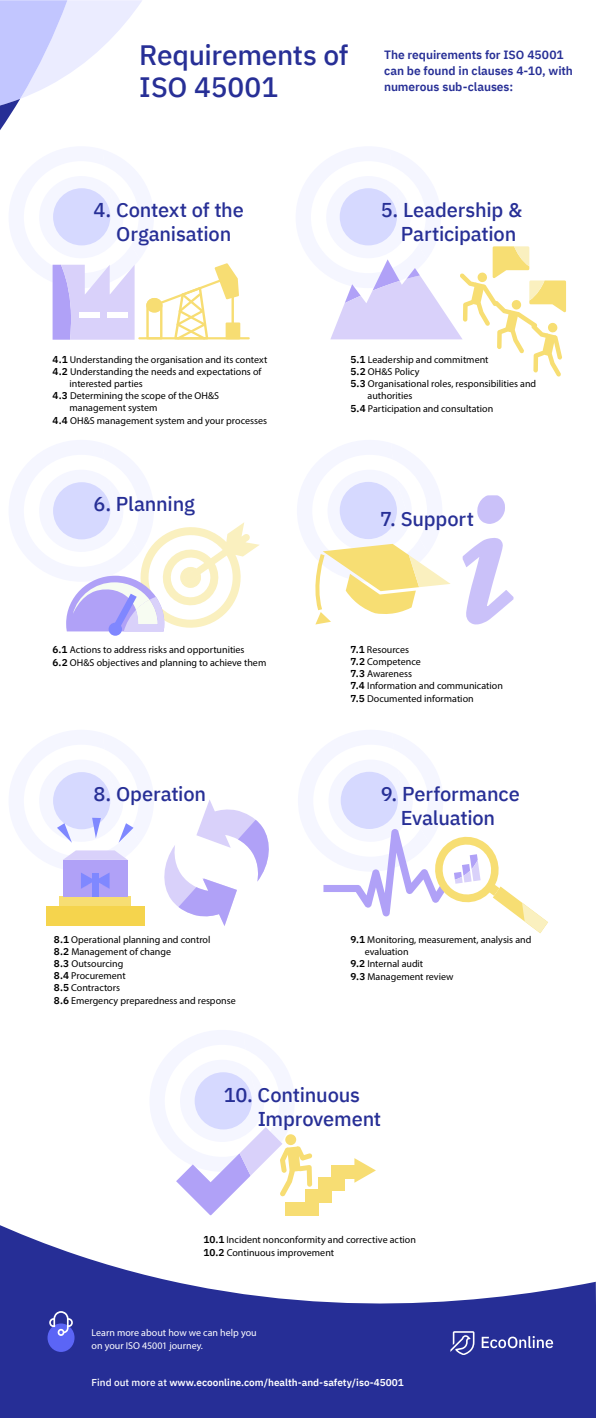
<style>
.page{position:relative;width:596px;height:1418px;background:#fff}
.page>*{position:absolute;margin:0;border:0;box-sizing:border-box;transform-origin:0 0}
.t1{font:500 28px/32px "IBM Plex Sans";letter-spacing:-.01em;color:#272f96}
.t2{font:500 20px/24px "IBM Plex Sans";letter-spacing:-.01em;color:#272f96;text-align:center}
.t3{font:600 12px/16px "IBM Plex Sans";letter-spacing:-.005em;color:#272f96}
.t4{font:10px/12px "Myriad Pro";color:#000}
.t5{font:600 10px "IBM Plex Sans";color:#fff}
.t6{font:10px/13px "Myriad Pro";color:#fff}
.s1{font-family:"IBM Plex Sans";font-weight:600}
.s2{font-weight:500}
</style>
<div class="page">
<svg style="left:0;top:1225px;width:595px;height:192px;fill:#262e96"></svg>
<svg style="left:0;top:0;width:142px;height:130px"></svg>
<div style="left:47px;top:1323px;width:27px;height:28px;background:#5b65f6;border-radius:50%"></div>
<svg style="left:49px;top:1310px;width:24px;height:25px"></svg>
<svg style="left:450px;top:1331px;width:24px;height:23px"></svg>
<svg style="left:481px;top:1335px;width:71px;height:13px"></svg>
<hr style="left:138px;top:337px;width:111px;height:2px;background:#f7dd73">
<svg style="left:52px;top:188px;width:188px;height:152px"></svg>
<svg style="left:462px;top:538px;width:51px;height:86px"></svg>
<svg style="left:477px;top:495px;width:28px;height:29px"></svg>
<div style="left:331px;top:1164px;width:26px;height:14px;background:#f7dd73"></div>
<div style="left:305px;top:1189px;width:13px;height:26px;background:#f7dd73"></div>
<div style="left:318px;top:1177px;width:13px;height:26px;background:#f7dd73"></div>
<div style="left:331px;top:1165px;width:13px;height:25px;background:#f7dd73"></div>
<svg style="left:354px;top:1158px;width:21px;height:24px"></svg>
<svg style="left:330px;top:188px;width:235px;height:189px"></svg>
<div style="left:46px;top:906px;width:98px;height:19px;background:#f5d44d"></div>
<div style="left:59px;top:896px;width:72px;height:10px;background:#f7de73"></div>
<div style="left:63px;top:859px;width:65px;height:37px;background:#b0a1f7"></div>
<div style="left:92px;top:873px;width:6px;height:23px;background:#7f88ff"></div>
<svg style="left:53px;top:772px;width:81px;height:116px"></svg>
<svg style="left:323px;top:771px;width:224px;height:162px"></svg>
<svg style="left:164px;top:800px;width:105px;height:126px"></svg>
<svg style="left:315px;top:481px;width:135px;height:143px"></svg>
<div style="left:108px;top:622px;width:14px;height:13px;background:#8087ff;border-radius:50%"></div>
<svg style="left:53px;top:482px;width:206px;height:152px"></svg>
<svg style="left:176px;top:1072px;width:136px;height:143px"></svg>
<h1 class="t1" style="left:139px;top:36px;width:210px">Requirements of<br>ISO 45001</h1>
<p class="t3" style="left:384px;top:46px;width:190px">The requirements for ISO 45001 can be found in clauses 4-10, with numerous sub-clauses:</p>
<h2 class="t2" style="left:93px;top:196px;width:152px">4. Context of the<br>Organisation</h2>
<h2 class="t2" style="left:380px;top:196px;width:143px;text-align:right">5. Leadership &amp;<br>Participation</h2>
<p class="t4" style="left:53px;top:353px;width:216px"><span class="s1">4.1</span> Understanding the organisation and its context</p>
<p class="t4" style="left:53px;top:365px;width:210px"><span class="s1">4.2</span> Understanding the needs and expectations of</p>
<p class="t4" style="left:70px;top:377px;width:75px">interested parties</p>
<p class="t4" style="left:53px;top:389px;width:168px"><span class="s1">4.3</span> Determining the scope of the OH&amp;S</p>
<p class="t4" style="left:70px;top:401px;width:89px">management system</p>
<p class="t4" style="left:53px;top:414px;width:216px"><span class="s1">4.4</span> OH&amp;S management system and your processes</p>
<p class="t4" style="left:350px;top:353px;width:139px"><span class="s1">5.1</span> Leadership and commitment</p>
<p class="t4" style="left:350px;top:365px;width:70px"><span class="s1">5.2</span> OH&amp;S Policy</p>
<p class="t4" style="left:350px;top:377px;width:187px"><span class="s1">5.3</span> Organisational roles, responsibilities and</p>
<p class="t4" style="left:367px;top:389px;width:46px">authorities</p>
<p class="t4" style="left:350px;top:402px;width:144px"><span class="s1">5.4</span> Participation and consultation</p>
<h2 class="t2" style="left:93px;top:490px;width:103px">6. Planning</h2>
<h2 class="t2" style="left:380px;top:505px;width:95px">7. Support</h2>
<p class="t4" style="left:53px;top:642px;width:215px;line-height:13.2px"><span class="s1">6.1</span> Actions to address risks and opportunities<br><span class="s1">6.2</span> OH&amp;S objectives and planning to achieve them</p>
<p class="t4" style="left:350px;top:643px;width:154px"><span class="s1">7.1</span> Resources<br><span class="s1">7.2</span> Competence<br><span class="s1">7.3</span> Awareness<br><span class="s1">7.4</span> Information and communication</p>
<p class="t4" style="left:350px;top:692px;width:125px"><span class="s1">7.5</span> Documented information</p>
<h2 class="t2" style="left:93px;top:780px;width:114px">8. Operation</h2>
<h2 class="t2" style="left:380px;top:780px;width:140px">9. Performance<br>Evaluation</h2>
<p class="t4" style="left:54px;top:933px;width:158px"><span class="s1">8.1</span> Operational planning and control<br><span class="s1">8.2</span> Management of change<br><span class="s1">8.3</span> Outsourcing<br><span class="s1">8.4</span> Procurement<br><span class="s1">8.5</span> Contractors</p>
<p class="t4" style="left:54px;top:994px;width:183px"><span class="s1">8.6</span> Emergency preparedness and response</p>
<p class="t4" style="left:350px;top:933px;width:182px"><span class="s1">9.1</span> Monitoring, measurement, analysis and</p>
<p class="t4" style="left:364px;top:945px;width:45px">evaluation</p>
<p class="t4" style="left:350px;top:957px;width:74px"><span class="s1">9.2</span> Internal audit</p>
<p class="t4" style="left:350px;top:970px;width:104px"><span class="s1">9.3</span> Management review</p>
<h2 class="t2" style="left:257px;top:1080px;width:125px;text-align:left;text-indent:-34px">10. Continuous<br>Improvement</h2>
<p class="t4" style="left:203px;top:1232px;width:214px;line-height:13.2px"><span class="s1">10.1</span> Incident nonconformity and corrective action<br><span class="s1">10.2</span> Continuous improvement</p>
<p class="t6" style="left:91px;top:1325px;width:167px">Learn more about how we can help you on your ISO 45001 journey.</p>
<p class="t5" style="left:91px;top:1374px;width:313px"><span class="s2">Find out more at</span> www.ecoonline.com/health-and-safety/iso-45001</p>
</div>
